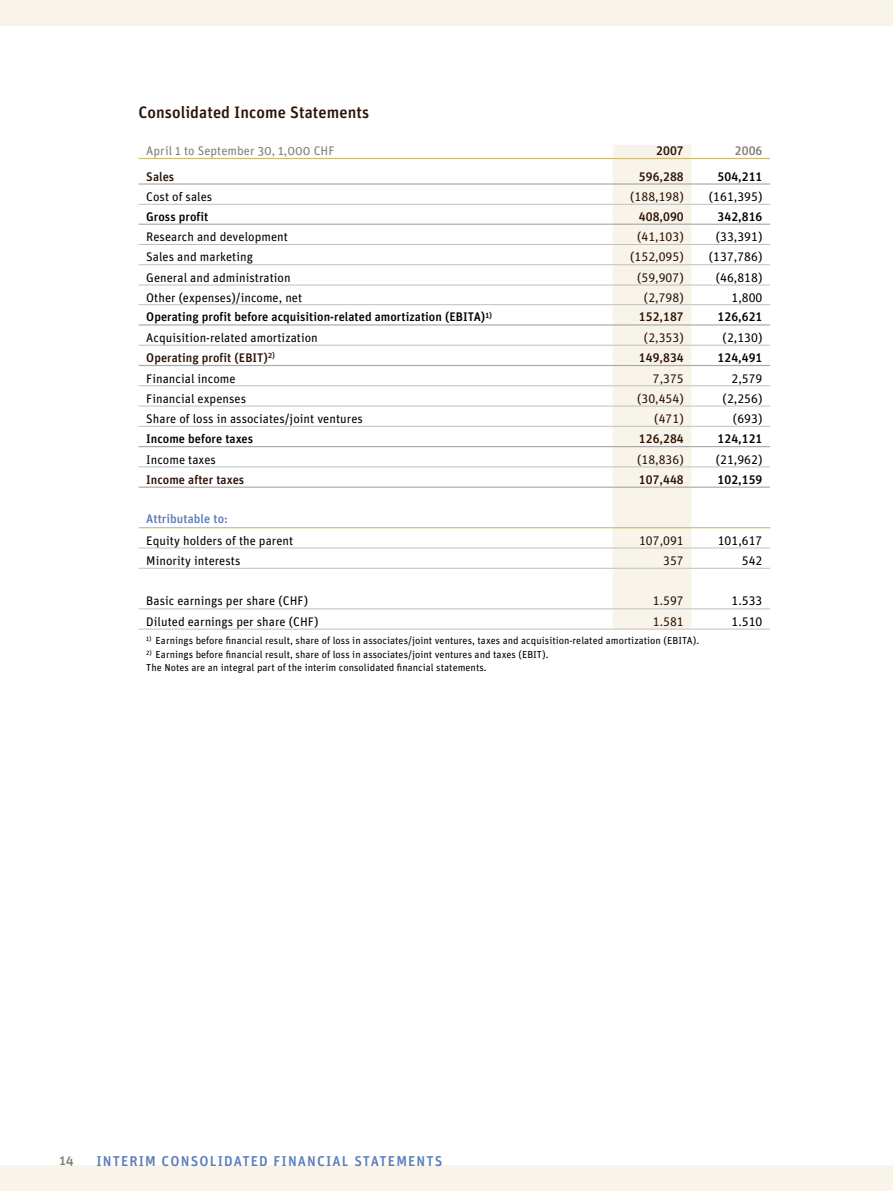
<style>
.page{position:relative;width:893px;height:1191px;background:#fff}
.page>*{position:absolute;margin:0;border:0;box-sizing:border-box;transform-origin:0 0}
.t1{font:500 16.5px "Unit OT";letter-spacing:.005em;color:#2c1308}
.t2{font:500 14.25px "Unit OT";letter-spacing:.08em;color:#5d7ebc}
.t3{font:500 13.5px "Unit OT";color:#867e70}
.t4{font:12.45px/21.6px "Unit OT";letter-spacing:.005em;color:#000}
.t5{font:500 12.45px "Unit OT";letter-spacing:.005em;color:#000}
.t6{font:12.45px "Unit OT";letter-spacing:.005em;color:#2c1308}
.t7{font:500 12.45px "Unit OT";letter-spacing:.005em;color:#2c1308}
.t8{font:12.45px "Unit OT";letter-spacing:.005em;color:#867e70}
.t9{font:500 12.45px "Unit OT";color:#867e70}
.t10{font:10.2px/13.5px "Unit OT";letter-spacing:.005em;color:#000}
.s1{font-weight:500;color:#5d7ebc}
</style>
<div class="page">
<div style="left:0;top:0;width:893px;height:26px;background:#f8f4e9"></div>
<div style="left:0;top:1165px;width:893px;height:26px;background:#f8f4e9"></div>
<div style="left:613px;top:145px;width:78px;height:483px;background:#f8f4e9"></div>
<hr style="left:139px;top:158px;width:474px;height:1px;background:#ccbb7c">
<hr style="left:613px;top:158px;width:78px;height:1px;background:#ccbb7c">
<hr style="left:691px;top:158px;width:79px;height:1px;background:#ccbb7c">
<hr style="left:139px;top:527px;width:474px;height:1px;background:#ccbb7c">
<hr style="left:613px;top:527px;width:78px;height:1px;background:#ccbb7c">
<hr style="left:691px;top:527px;width:79px;height:1px;background:#ccbb7c">
<hr style="left:139px;top:183px;width:474px;height:2px;background:#aaa">
<hr style="left:613px;top:183px;width:78px;height:2px;background:#aaa">
<hr style="left:691px;top:183px;width:79px;height:2px;background:#aaa">
<hr style="left:139px;top:224px;width:474px;height:1px;background:#aaa">
<hr style="left:613px;top:224px;width:78px;height:1px;background:#aaa">
<hr style="left:691px;top:224px;width:79px;height:1px;background:#aaa">
<hr style="left:139px;top:324px;width:474px;height:1px;background:#aaa">
<hr style="left:613px;top:324px;width:78px;height:1px;background:#aaa">
<hr style="left:691px;top:324px;width:79px;height:1px;background:#aaa">
<hr style="left:139px;top:365px;width:474px;height:1px;background:#aaa">
<hr style="left:613px;top:365px;width:78px;height:1px;background:#aaa">
<hr style="left:691px;top:365px;width:79px;height:1px;background:#aaa">
<hr style="left:139px;top:446px;width:474px;height:1px;background:#aaa">
<hr style="left:613px;top:446px;width:78px;height:1px;background:#aaa">
<hr style="left:691px;top:446px;width:79px;height:1px;background:#aaa">
<hr style="left:139px;top:486px;width:474px;height:2px;background:#aaa">
<hr style="left:613px;top:486px;width:78px;height:2px;background:#aaa">
<hr style="left:691px;top:486px;width:79px;height:2px;background:#aaa">
<hr style="left:139px;top:204px;width:474px;height:1px;background:#c0c0c0">
<hr style="left:613px;top:204px;width:78px;height:1px;background:#c0c0c0">
<hr style="left:691px;top:204px;width:79px;height:1px;background:#c0c0c0">
<hr style="left:139px;top:244px;width:474px;height:1px;background:#c0c0c0">
<hr style="left:613px;top:244px;width:78px;height:1px;background:#c0c0c0">
<hr style="left:691px;top:244px;width:79px;height:1px;background:#c0c0c0">
<hr style="left:139px;top:264px;width:474px;height:1px;background:#c0c0c0">
<hr style="left:613px;top:264px;width:78px;height:1px;background:#c0c0c0">
<hr style="left:691px;top:264px;width:79px;height:1px;background:#c0c0c0">
<hr style="left:139px;top:285px;width:474px;height:1px;background:#c0c0c0">
<hr style="left:613px;top:285px;width:78px;height:1px;background:#c0c0c0">
<hr style="left:691px;top:285px;width:79px;height:1px;background:#c0c0c0">
<hr style="left:139px;top:304px;width:474px;height:1px;background:#c0c0c0">
<hr style="left:613px;top:304px;width:78px;height:1px;background:#c0c0c0">
<hr style="left:691px;top:304px;width:79px;height:1px;background:#c0c0c0">
<hr style="left:139px;top:345px;width:474px;height:1px;background:#c0c0c0">
<hr style="left:613px;top:345px;width:78px;height:1px;background:#c0c0c0">
<hr style="left:691px;top:345px;width:79px;height:1px;background:#c0c0c0">
<hr style="left:139px;top:385px;width:474px;height:1px;background:#c0c0c0">
<hr style="left:613px;top:385px;width:78px;height:1px;background:#c0c0c0">
<hr style="left:691px;top:385px;width:79px;height:1px;background:#c0c0c0">
<hr style="left:139px;top:406px;width:474px;height:1px;background:#c0c0c0">
<hr style="left:613px;top:406px;width:78px;height:1px;background:#c0c0c0">
<hr style="left:691px;top:406px;width:79px;height:1px;background:#c0c0c0">
<hr style="left:139px;top:426px;width:474px;height:1px;background:#c0c0c0">
<hr style="left:613px;top:426px;width:78px;height:1px;background:#c0c0c0">
<hr style="left:691px;top:426px;width:79px;height:1px;background:#c0c0c0">
<hr style="left:139px;top:466px;width:474px;height:1px;background:#c0c0c0">
<hr style="left:613px;top:466px;width:78px;height:1px;background:#c0c0c0">
<hr style="left:691px;top:466px;width:79px;height:1px;background:#c0c0c0">
<hr style="left:139px;top:547px;width:474px;height:1px;background:#c0c0c0">
<hr style="left:613px;top:547px;width:78px;height:1px;background:#c0c0c0">
<hr style="left:691px;top:547px;width:79px;height:1px;background:#c0c0c0">
<hr style="left:139px;top:568px;width:474px;height:1px;background:#c0c0c0">
<hr style="left:613px;top:568px;width:78px;height:1px;background:#c0c0c0">
<hr style="left:691px;top:568px;width:79px;height:1px;background:#c0c0c0">
<hr style="left:139px;top:608px;width:474px;height:1px;background:#c0c0c0">
<hr style="left:613px;top:608px;width:78px;height:1px;background:#c0c0c0">
<hr style="left:691px;top:608px;width:79px;height:1px;background:#c0c0c0">
<hr style="left:139px;top:628px;width:474px;height:1px;background:#c0c0c0">
<hr style="left:613px;top:628px;width:78px;height:1px;background:#c0c0c0">
<hr style="left:691px;top:628px;width:79px;height:1px;background:#c0c0c0">
<p class="t1" style="left:139px;top:102px;width:232px">Consolidated Income Statements</p>
<p class="t8" style="left:146px;top:142px;width:190px">April 1 to September 30, 1,000 CHF</p>
<p class="t7" style="left:656px;top:142px;width:29px">2007</p>
<p class="t9" style="left:735px;top:142px;width:29px">2006</p>
<p class="t7" style="left:146px;top:168px;width:30px">Sales</p>
<p class="t7" style="left:639px;top:168px;width:46px">596,288</p>
<p class="t5" style="left:718px;top:168px;width:46px">504,211</p>
<p class="t4" style="left:146px;top:186px;width:68px">Cost of sales</p>
<p class="t6" style="left:630px;top:189px;width:55px">(188,198)</p>
<p class="t4" style="left:709px;top:186px;width:55px">(161,395)</p>
<p class="t5" style="left:146px;top:209px;width:64px">Gross profit</p>
<p class="t7" style="left:639px;top:209px;width:46px">408,090</p>
<p class="t5" style="left:718px;top:209px;width:46px">342,816</p>
<p class="t4" style="left:146px;top:226px;width:143px">Research and development</p>
<p class="t6" style="left:637px;top:229px;width:48px">(41,103)</p>
<p class="t4" style="left:716px;top:226px;width:48px">(33,391)</p>
<p class="t4" style="left:146px;top:246px;width:108px">Sales and marketing</p>
<p class="t6" style="left:630px;top:249px;width:55px">(152,095)</p>
<p class="t4" style="left:709px;top:246px;width:55px">(137,786)</p>
<p class="t4" style="left:146px;top:266px;width:146px">General and administration</p>
<p class="t6" style="left:637px;top:269px;width:48px">(59,907)</p>
<p class="t4" style="left:716px;top:266px;width:48px">(46,818)</p>
<p class="t4" style="left:146px;top:286px;width:157px">Other (expenses)/income, net</p>
<p class="t6" style="left:644px;top:290px;width:41px">(2,798)</p>
<p class="t4" style="left:731px;top:286px;width:32px">1,800</p>
<p class="t5" style="left:146px;top:309px;width:347px">Operating profit before acquisition-related amortization (EBITA)<sup>1)</sup></p>
<p class="t7" style="left:639px;top:309px;width:46px">152,187</p>
<p class="t5" style="left:718px;top:309px;width:46px">126,621</p>
<p class="t4" style="left:146px;top:327px;width:173px">Acquisition-related amortization</p>
<p class="t6" style="left:644px;top:330px;width:41px">(2,353)</p>
<p class="t4" style="left:723px;top:327px;width:41px">(2,130)</p>
<p class="t7" style="left:146px;top:350px;width:130px">Operating profit (EBIT)<sup>2)</sup></p>
<p class="t7" style="left:639px;top:350px;width:46px">149,834</p>
<p class="t5" style="left:718px;top:350px;width:46px">124,491</p>
<p class="t4" style="left:146px;top:367px;width:91px">Financial income</p>
<p class="t6" style="left:653px;top:370px;width:32px">7,375</p>
<p class="t4" style="left:731px;top:367px;width:32px">2,579</p>
<p class="t4" style="left:146px;top:387px;width:101px">Financial expenses</p>
<p class="t6" style="left:637px;top:390px;width:48px">(30,454)</p>
<p class="t4" style="left:723px;top:387px;width:41px">(2,256)</p>
<p class="t4" style="left:146px;top:407px;width:218px">Share of loss in associates/joint ventures</p>
<p class="t6" style="left:654px;top:411px;width:31px">(471)</p>
<p class="t4" style="left:733px;top:407px;width:31px">(693)</p>
<p class="t5" style="left:146px;top:431px;width:108px">Income before taxes</p>
<p class="t7" style="left:639px;top:431px;width:46px">126,284</p>
<p class="t5" style="left:718px;top:431px;width:46px">124,121</p>
<p class="t4" style="left:146px;top:448px;width:71px">Income taxes</p>
<p class="t6" style="left:637px;top:451px;width:48px">(18,836)</p>
<p class="t4" style="left:716px;top:448px;width:48px">(21,962)</p>
<p class="t7" style="left:146px;top:471px;width:99px">Income after taxes</p>
<p class="t7" style="left:639px;top:471px;width:46px">107,448</p>
<p class="t5" style="left:718px;top:471px;width:46px">102,159</p>
<p class="t4" style="left:146px;top:508px;width:149px"><span class="s1">Attributable to:<br></span>Equity holders of the parent</p>
<p class="t6" style="left:639px;top:532px;width:46px">107,091</p>
<p class="t4" style="left:718px;top:529px;width:46px">101,617</p>
<p class="t4" style="left:146px;top:549px;width:96px">Minority interests</p>
<p class="t6" style="left:663px;top:552px;width:22px">357</p>
<p class="t4" style="left:742px;top:549px;width:22px">542</p>
<p class="t4" style="left:146px;top:589px;width:163px">Basic earnings per share (CHF)</p>
<p class="t6" style="left:653px;top:593px;width:32px">1.597</p>
<p class="t4" style="left:731px;top:589px;width:32px">1.533</p>
<p class="t4" style="left:146px;top:610px;width:174px">Diluted earnings per share (CHF)</p>
<p class="t6" style="left:653px;top:613px;width:32px">1.581</p>
<p class="t4" style="left:731px;top:610px;width:32px">1.510</p>
<p class="t10" style="left:146px;top:633px;width:554px"><sup>1)</sup> Earnings before financial result, share of loss in associates/joint ventures, taxes and acquisition-related amortization (EBITA).</p>
<p class="t10" style="left:146px;top:647px;width:404px"><sup>2)</sup> Earnings before financial result, share of loss in associates/joint ventures and taxes (EBIT).<br>The Notes are an integral part of the interim consolidated financial statements.</p>
<p class="t3" style="left:60px;top:1151px;width:16px">14</p>
<p class="t2" style="left:96px;top:1151px;width:346px">interim consolidated financial statements</p>
</div>
